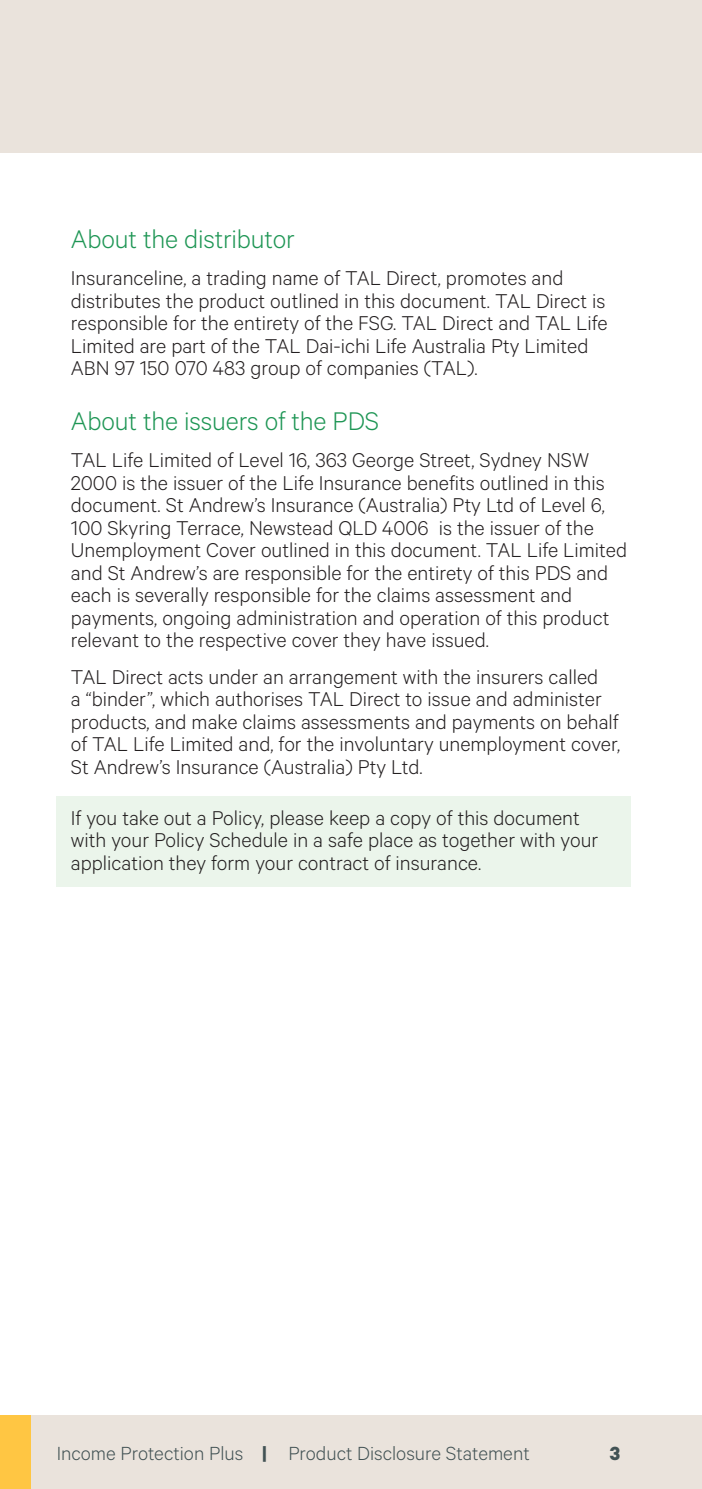
<style>
.page{position:relative;width:702px;height:1489px;background:#fff}
.page>*{position:absolute;margin:0;border:0;box-sizing:border-box;transform-origin:0 0}
.t1{font:300 28.75px "Calibre";letter-spacing:-.005em;color:#1f9655}
.t2{font:300 22.5px/22.5px "Calibre";color:#231f20}
.t3{font:300 21.5px "Calibre";color:#425254}
.t4{font:700 21.5px "Calibre";color:#425254}
.s1{font-weight:700}
</style>
<div class="page">
<div style="left:0;top:0;width:702px;height:153px;background:#eae3dc"></div>
<div style="left:0;top:1414px;width:702px;height:74px;background:#eae3dc"></div>
<div style="left:0;top:1414px;width:30px;height:74px;background:#ffc643"></div>
<div style="left:56px;top:796px;width:574px;height:90px;background:#ebf5eb"></div>
<p class="t1" style="left:71px;top:223px;width:225px">About the distributor</p>
<p class="t2" style="left:71px;top:266px;width:538px">Insuranceline, a trading name of TAL Direct, promotes and distributes the product outlined in this document. TAL Direct is responsible for the entirety of the FSG. TAL Direct and TAL Life Limited are part of the TAL Dai-ichi Life Australia Pty Limited ABN 97 150 070 483 group of companies (TAL).</p>
<p class="t1" style="left:71px;top:404px;width:310px">About the issuers of the PDS</p>
<p class="t2" style="left:71px;top:448px;width:557px">TAL Life Limited of Level 16, 363 George Street, Sydney NSW 2000 is the issuer of the Life Insurance benefits outlined in this document. St Andrew’s Insurance (Australia) Pty Ltd of Level 6, 100 Skyring Terrace, Newstead QLD 4006 is the issuer of the Unemployment Cover outlined in this document. TAL Life Limited and St Andrew’s are responsible for the entirety of this PDS and each is severally responsible for the claims assessment and payments, ongoing administration and operation of this product relevant to the respective cover they have issued.</p>
<p class="t2" style="left:71px;top:664px;width:551px">TAL Direct acts under an arrangement with the insurers called<br>a “binder”, which authorises TAL Direct to issue and administer products, and make claims assessments and payments on behalf of TAL Life Limited and, for the involuntary unemployment cover, St Andrew’s Insurance (Australia) Pty Ltd.</p>
<p class="t2" style="left:71px;top:805px;width:529px">If you take out a Policy, please keep a copy of this document with your Policy Schedule in a safe place as together with your application they form your contract of insurance.</p>
<p class="t3" style="left:57px;top:1440px;width:474px">Income Protection Plus <span class="s1">|</span> Product Disclosure Statement</p>
<p class="t4" style="left:609px;top:1439px;width:12px">3</p>
</div>
